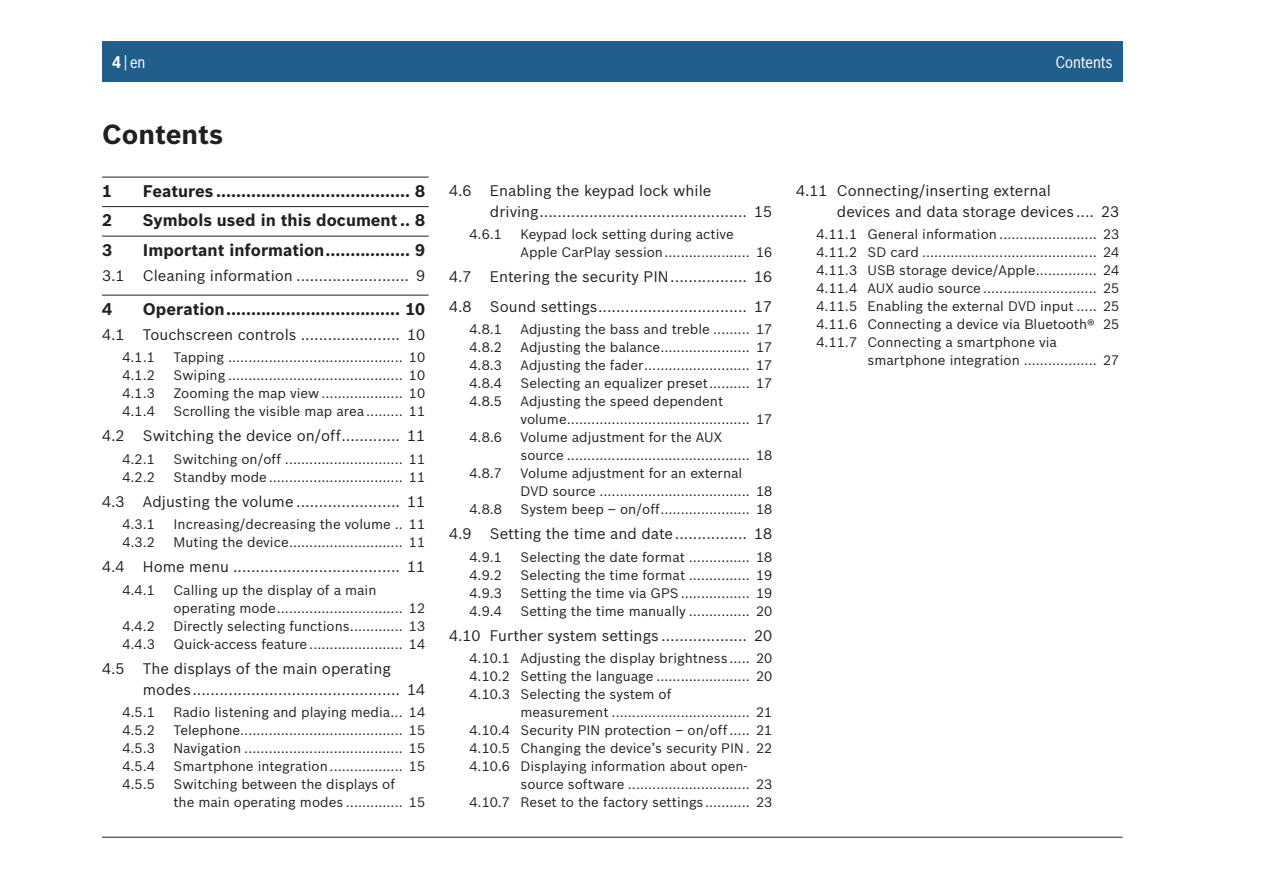
<style>
.page{position:relative;width:1263px;height:893px;background:#fff}
.page>*{position:absolute;margin:0;border:0;box-sizing:border-box;transform-origin:0 0}
.Überschrift_1_IHV{font:700 27px "Bosch Sans";color:#231f20}
.IHV_1{font:700 16.5px "Bosch Sans";color:#231f20}
.Kolumne_links{font:16.5px "Bosch Sans Cond";color:#fff}
.Kopfzeile_links{font:16.5px "Bosch Sans Cond";color:#fff}
.IHV_2{font:15px/21px "Bosch Sans";color:#231f20}
.IHV_3{font:13.5px/18px "Bosch Sans";color:#231f20}
.s1{font-weight:700}
</style>
<div class="page">
<div style="left:102px;top:41px;width:1021px;height:41px;background:#205e8b"></div>
<hr style="left:102px;top:837px;width:1021px;height:1px;background:#231f20">
<hr style="left:102px;top:177px;width:327px;height:1px;background:#231f20">
<hr style="left:102px;top:206px;width:327px;height:1px;background:#231f20">
<hr style="left:102px;top:236px;width:327px;height:1px;background:#231f20">
<hr style="left:102px;top:295px;width:327px;height:1px;background:#231f20">
<p class="Kopfzeile_links" style="left:112px;top:52px;width:35px"><span class="s1">4</span> | en</p>
<p class="Überschrift_1_IHV" style="left:102px;top:117px;width:123px">Contents</p>
<p class="IHV_1" style="left:102px;top:180px;width:11px">1</p>
<p class="IHV_1" style="left:143px;top:180px;width:284px">Features ....................................... 8</p>
<p class="IHV_1" style="left:102px;top:210px;width:11px">2</p>
<p class="IHV_1" style="left:143px;top:210px;width:284px">Symbols used in this document .. 8</p>
<p class="IHV_1" style="left:102px;top:239px;width:11px">3</p>
<p class="IHV_1" style="left:143px;top:239px;width:284px">Important information................. 9</p>
<p class="IHV_2" style="left:102px;top:265px;width:325px">3.1 Cleaning information ......................... 9</p>
<p class="IHV_1" style="left:102px;top:298px;width:11px">4</p>
<p class="IHV_1" style="left:143px;top:298px;width:284px">Operation................................... 10</p>
<p class="IHV_2" style="left:102px;top:324px;width:325px">4.1 Touchscreen controls ...................... 10</p>
<p class="IHV_3" style="left:122px;top:348px;width:34px">4.1.1</p>
<p class="IHV_3" style="left:173px;top:348px;width:253px">Tapping ........................................... 10</p>
<p class="IHV_3" style="left:122px;top:366px;width:34px">4.1.2</p>
<p class="IHV_3" style="left:173px;top:366px;width:253px">Swiping ........................................... 10</p>
<p class="IHV_3" style="left:122px;top:384px;width:34px">4.1.3</p>
<p class="IHV_3" style="left:173px;top:384px;width:253px">Zooming the map view .................... 10</p>
<p class="IHV_3" style="left:122px;top:402px;width:34px">4.1.4</p>
<p class="IHV_3" style="left:173px;top:402px;width:253px">Scrolling the visible map area ......... 11</p>
<p class="IHV_2" style="left:102px;top:425px;width:325px">4.2 Switching the device on/off............. 11</p>
<p class="IHV_3" style="left:122px;top:450px;width:34px">4.2.1</p>
<p class="IHV_3" style="left:173px;top:450px;width:253px">Switching on/off ............................. 11</p>
<p class="IHV_3" style="left:122px;top:468px;width:34px">4.2.2</p>
<p class="IHV_3" style="left:173px;top:468px;width:253px">Standby mode................................. 11</p>
<p class="IHV_2" style="left:102px;top:491px;width:325px">4.3 Adjusting the volume ....................... 11</p>
<p class="IHV_3" style="left:122px;top:515px;width:34px">4.3.1</p>
<p class="IHV_3" style="left:173px;top:515px;width:253px">Increasing/decreasing the volume .. 11</p>
<p class="IHV_3" style="left:122px;top:533px;width:34px">4.3.2</p>
<p class="IHV_3" style="left:173px;top:533px;width:253px">Muting the device............................ 11</p>
<p class="IHV_2" style="left:102px;top:556px;width:325px">4.4 Home menu ..................................... 11</p>
<p class="IHV_3" style="left:122px;top:581px;width:34px">4.4.1</p>
<p class="IHV_3" style="left:173px;top:581px;width:253px">Calling up the display of a main operating mode............................... 12</p>
<p class="IHV_3" style="left:122px;top:617px;width:34px">4.4.2</p>
<p class="IHV_3" style="left:173px;top:617px;width:253px">Directly selecting functions............. 13</p>
<p class="IHV_3" style="left:122px;top:635px;width:34px">4.4.3</p>
<p class="IHV_3" style="left:173px;top:635px;width:253px">Quick-access feature ....................... 14</p>
<p class="IHV_2" style="left:143px;top:658px;width:284px;text-indent:-41px">4.5 The displays of the main operating modes.............................................. 14</p>
<p class="IHV_3" style="left:122px;top:703px;width:34px">4.5.1</p>
<p class="IHV_3" style="left:173px;top:703px;width:253px">Radio listening and playing media... 14</p>
<p class="IHV_3" style="left:122px;top:721px;width:34px">4.5.2</p>
<p class="IHV_3" style="left:173px;top:721px;width:253px">Telephone........................................ 15</p>
<p class="IHV_3" style="left:122px;top:739px;width:34px">4.5.3</p>
<p class="IHV_3" style="left:173px;top:739px;width:253px">Navigation ....................................... 15</p>
<p class="IHV_3" style="left:122px;top:757px;width:34px">4.5.4</p>
<p class="IHV_3" style="left:173px;top:757px;width:253px">Smartphone integration.................. 15</p>
<p class="IHV_3" style="left:122px;top:775px;width:34px">4.5.5</p>
<p class="IHV_3" style="left:173px;top:775px;width:253px">Switching between the displays of<br>the main operating modes .............. 15</p>
<p class="IHV_2" style="left:490px;top:180px;width:284px;text-indent:-41px">4.6 Enabling the keypad lock while driving.............................................. 15</p>
<p class="IHV_3" style="left:469px;top:225px;width:34px">4.6.1</p>
<p class="IHV_3" style="left:520px;top:225px;width:253px">Keypad lock setting during active<br>Apple CarPlay session..................... 16</p>
<p class="IHV_2" style="left:449px;top:266px;width:325px">4.7 Entering the security PIN................. 16</p>
<p class="IHV_2" style="left:449px;top:296px;width:325px">4.8 Sound settings................................. 17</p>
<p class="IHV_3" style="left:469px;top:320px;width:34px">4.8.1</p>
<p class="IHV_3" style="left:520px;top:320px;width:253px">Adjusting the bass and treble ......... 17</p>
<p class="IHV_3" style="left:469px;top:338px;width:34px">4.8.2</p>
<p class="IHV_3" style="left:520px;top:338px;width:253px">Adjusting the balance...................... 17</p>
<p class="IHV_3" style="left:469px;top:356px;width:34px">4.8.3</p>
<p class="IHV_3" style="left:520px;top:356px;width:253px">Adjusting the fader.......................... 17</p>
<p class="IHV_3" style="left:469px;top:374px;width:34px">4.8.4</p>
<p class="IHV_3" style="left:520px;top:374px;width:253px">Selecting an equalizer preset.......... 17</p>
<p class="IHV_3" style="left:469px;top:392px;width:34px">4.8.5</p>
<p class="IHV_3" style="left:520px;top:392px;width:253px">Adjusting the speed dependent volume............................................. 17</p>
<p class="IHV_3" style="left:469px;top:428px;width:34px">4.8.6</p>
<p class="IHV_3" style="left:520px;top:428px;width:253px">Volume adjustment for the AUX<br>source ............................................. 18</p>
<p class="IHV_3" style="left:469px;top:464px;width:34px">4.8.7</p>
<p class="IHV_3" style="left:520px;top:464px;width:253px">Volume adjustment for an external<br>DVD source ..................................... 18</p>
<p class="IHV_3" style="left:469px;top:500px;width:34px">4.8.8</p>
<p class="IHV_3" style="left:520px;top:500px;width:253px">System beep – on/off...................... 18</p>
<p class="IHV_2" style="left:449px;top:523px;width:325px">4.9 Setting the time and date................ 18</p>
<p class="IHV_3" style="left:469px;top:547px;width:34px">4.9.1</p>
<p class="IHV_3" style="left:520px;top:547px;width:253px">Selecting the date format ............... 18</p>
<p class="IHV_3" style="left:469px;top:565px;width:34px">4.9.2</p>
<p class="IHV_3" style="left:520px;top:565px;width:253px">Selecting the time format ............... 19</p>
<p class="IHV_3" style="left:469px;top:583px;width:34px">4.9.3</p>
<p class="IHV_3" style="left:520px;top:583px;width:253px">Setting the time via GPS................. 19</p>
<p class="IHV_3" style="left:469px;top:601px;width:34px">4.9.4</p>
<p class="IHV_3" style="left:520px;top:601px;width:253px">Setting the time manually ............... 20</p>
<p class="IHV_2" style="left:449px;top:625px;width:325px">4.10 Further system settings ................... 20</p>
<p class="IHV_3" style="left:469px;top:649px;width:304px">4.10.1 Adjusting the display brightness ..... 20</p>
<p class="IHV_3" style="left:469px;top:667px;width:304px">4.10.2 Setting the language ....................... 20</p>
<p class="IHV_3" style="left:520px;top:685px;width:253px;text-indent:-51px">4.10.3 Selecting the system of<br>measurement .................................. 21</p>
<p class="IHV_3" style="left:469px;top:721px;width:304px">4.10.4 Security PIN protection – on/off..... 21</p>
<p class="IHV_3" style="left:469px;top:739px;width:304px">4.10.5 Changing the device’s security PIN. 22</p>
<p class="IHV_3" style="left:520px;top:757px;width:253px;text-indent:-51px">4.10.6 Displaying information about open&shy;source software .............................. 23</p>
<p class="IHV_3" style="left:469px;top:793px;width:304px">4.10.7 Reset to the factory settings........... 23</p>
<p class="Kolumne_links" style="left:1056px;top:52px;width:58px">Contents</p>
<p class="IHV_2" style="left:837px;top:180px;width:284px;text-indent:-41px">4.11 Connecting/inserting external<br>devices and data storage devices .... 23</p>
<p class="IHV_3" style="left:816px;top:225px;width:304px">4.11.1 General information ........................ 23</p>
<p class="IHV_3" style="left:816px;top:243px;width:304px">4.11.2 SD card ........................................... 24</p>
<p class="IHV_3" style="left:816px;top:261px;width:304px">4.11.3 USB storage device/Apple............... 24</p>
<p class="IHV_3" style="left:816px;top:279px;width:304px">4.11.4 AUX audio source ............................ 25</p>
<p class="IHV_3" style="left:816px;top:297px;width:304px">4.11.5 Enabling the external DVD input ..... 25</p>
<p class="IHV_3" style="left:816px;top:315px;width:304px">4.11.6 Connecting a device via Bluetooth® 25</p>
<p class="IHV_3" style="left:867px;top:333px;width:253px;text-indent:-51px">4.11.7 Connecting a smartphone via smartphone integration .................. 27</p>
</div>
